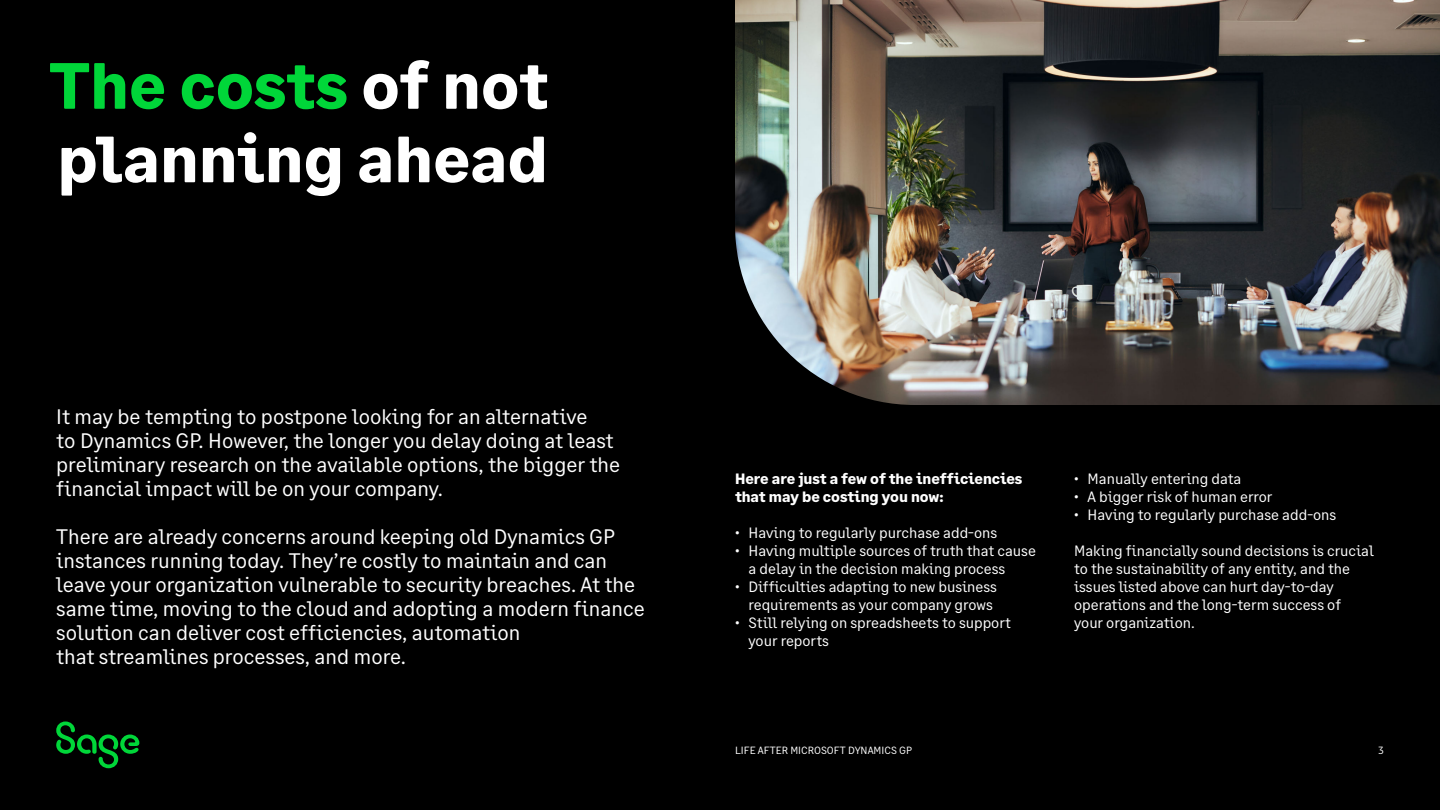
<style>
.page{position:relative;width:1440px;height:810px;background:#000}
.page>*{position:absolute;margin:0;border:0;box-sizing:border-box;transform-origin:0 0}
.t1{font:700 65.25px/73.5px "Sage Text";color:#fff}
.t2{font:21px/24px "Sage Text";color:#fff}
.t3{font:15px/18px "Sage Text";color:#fff}
.t4{font:700 15px/18px "Sage Text";color:#fff}
.t5{font:10.5px "Sage Text";color:#fff}
.s1{color:#00d639}
</style>
<div class="page">
<svg style="left:56px;top:722px;width:83px;height:46px"></svg>
<img style="left:735px;top:0;width:705px;height:405px">
<h1 class="t1" style="left:49px;top:54px;width:501px"><span class="s1">The costs</span> of not planning ahead</h1>
<p class="t2" style="left:56px;top:406px;width:565px">It may be tempting to postpone looking for an alternative<br>to Dynamics GP. However, the longer you delay doing at least preliminary research on the available options, the bigger the financial impact will be on your company.</p>
<p class="t2" style="left:56px;top:526px;width:590px">There are already concerns around keeping old Dynamics GP instances running today. They’re costly to maintain and can leave your organization vulnerable to security breaches. At the same time, moving to the cloud and adopting a modern finance solution can deliver cost efficiencies, automation<br>that streamlines processes, and more.</p>
<p class="t4" style="left:735px;top:471px;width:289px">Here are just a few of the inefficiencies that may be costing you now:</p>
<p class="t3" style="left:735px;top:525px;width:264px">• Having to regularly purchase add-ons</p>
<p class="t3" style="left:748px;top:543px;width:289px;text-indent:-14px">• Having multiple sources of truth that cause a delay in the decision making process</p>
<p class="t3" style="left:735px;top:579px;width:263px;text-align:right">• Difficulties adapting to new business requirements as your company grows</p>
<p class="t3" style="left:748px;top:615px;width:264px;text-indent:-14px">• Still relying on spreadsheets to support your reports</p>
<p class="t5" style="left:735px;top:746px;width:178px">LIFE AFTER MICROSOFT DYNAMICS GP</p>
<p class="t3" style="left:1074px;top:471px;width:169px">• Manually entering data</p>
<p class="t3" style="left:1074px;top:489px;width:200px">• A bigger risk of human error</p>
<p class="t3" style="left:1074px;top:507px;width:264px">• Having to regularly purchase add-ons</p>
<p class="t3" style="left:1074px;top:543px;width:301px">Making financially sound decisions is crucial to the sustainability of any entity, and the issues listed above can hurt day-to-day operations and the long-term success of<br>your organization.</p>
<p class="t5" style="left:1378px;top:746px;width:7px">3</p>
</div>
